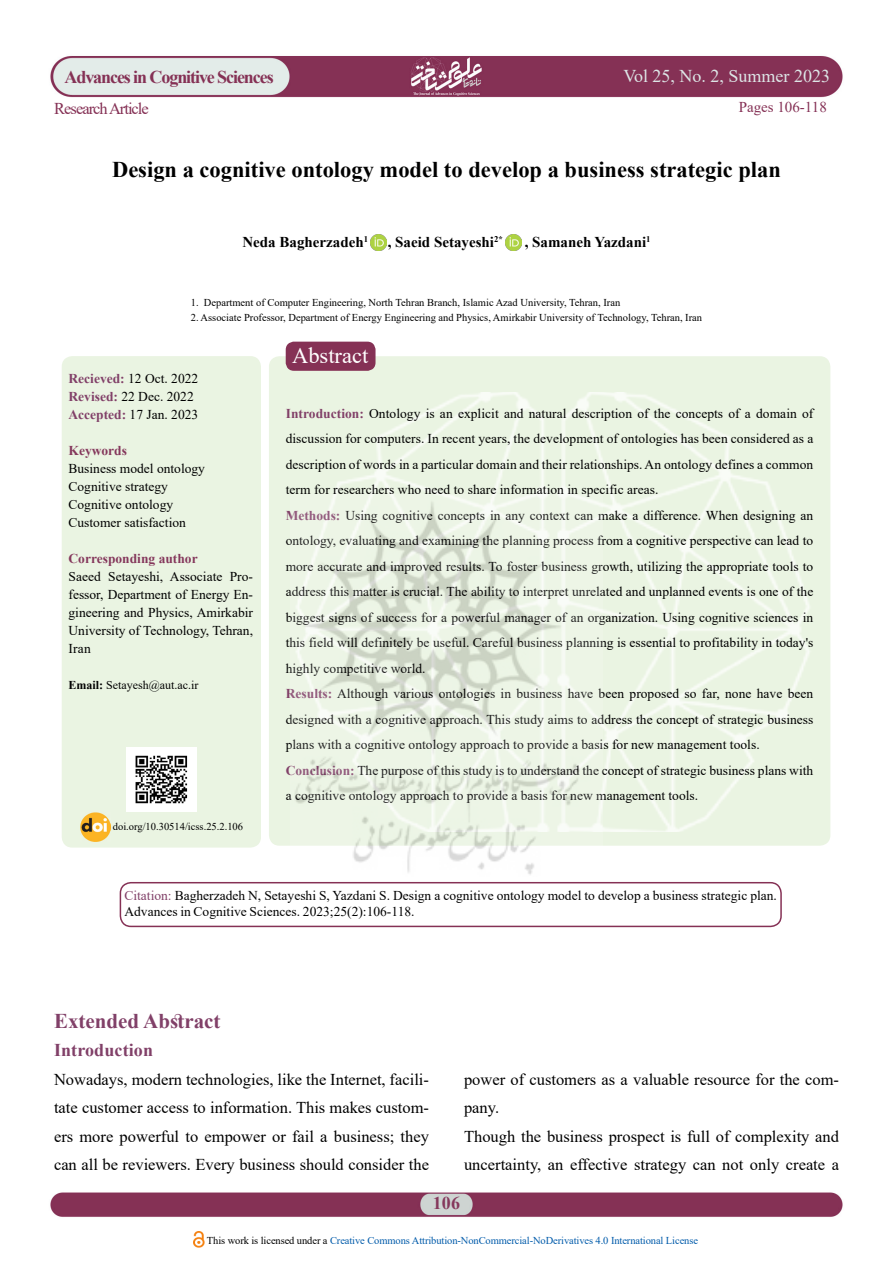
<style>
.page{position:relative;width:893px;height:1263px;background:#fff}
.page>*{position:absolute;margin:0;border:0;box-sizing:border-box;transform-origin:0 0}
.t1{font:700 22.5px "Times New Roman";color:#000}
.t2{font:22.5px "Times New Roman";color:#fff}
.t3{font:700 21px "Times New Roman";color:#814068}
.t4{font:700 18px "Times New Roman";letter-spacing:-.06em;color:#853155}
.t5{font:18px "Times New Roman";color:#dde5e6}
.t6{font:700 18px "Times New Roman";letter-spacing:.005em;color:#814068}
.t7{font:700 18px "Times New Roman";color:#85385c}
.t8{font:16.5px/28.5px "Times New Roman";color:#000}
.t9{font:16.5px "Times New Roman";letter-spacing:-.06em;color:#853155}
.t10{font:700 15px "Times New Roman";color:#000}
.t11{font:15px "Times New Roman";color:#853155}
.t12{font:13.5px/25.5px "Times New Roman";color:#000}
.t13{font:700 13.5px "Times New Roman";color:#85385c}
.t14{font:12px "Times New Roman";color:#000}
.t15{font:10.5px "Times New Roman";color:#000}
.t16{font:10.5px "Times New Roman";letter-spacing:-.01em;color:#005baa}
.t17{font:700 8.7px "Times New Roman";color:#000}
.s1{font-weight:700;color:#814068}
.s2{font-weight:700}
.s3{color:#814068}
.s4{color:#000}
</style>
<div class="page">
<img style="left:50px;top:56px;width:793px;height:1190px">
<div style="left:269px;top:356px;width:561px;height:490px;background:#eaf4e2;border-radius:11px"></div>
<img style="left:335px;top:393px;width:475px;height:439px">
<div style="left:62px;top:356px;width:199px;height:491px;background:#eaf4e2;border-radius:11px"></div>
<div style="left:286px;top:342px;width:89px;height:28px;background:#853155;border-radius:8px"></div>
<div style="left:286px;top:342px;width:90px;height:29px;border:2px solid #853155;border-radius:8px"></div>
<img style="left:80px;top:812px;width:30px;height:30px">
<img style="left:127px;top:747px;width:69px;height:64px">
<div style="left:120px;top:882px;width:662px;height:45px;border:2px solid #853155;border-radius:11px"></div>
<img style="left:194px;top:1231px;width:10px;height:17px">
<img style="left:505px;top:234px;width:16px;height:16px">
<img style="left:370px;top:234px;width:16px;height:16px">
<img style="left:290px;top:494px;width:313px;height:383px">
<h3 class="t4" style="left:65px;top:64px;width:211px">Advances in Cognitive Sciences</h3>
<p class="t9" style="left:54px;top:96px;width:96px">ResearchArticle</p>
<h3 class="t5" style="left:623px;top:63px;width:208px">Vol 25, No. 2, Summer 2023</h3>
<p class="t11" style="left:739px;top:97px;width:90px">Pages 106-118</p>
<h1 class="t1" style="left:112px;top:153px;width:670px">Design a cognitive ontology model to develop a business strategic plan</h1>
<p class="t17" style="left:364px;top:233px;width:6px">1</p>
<p class="t10" style="left:242px;top:231px;width:123px">Neda Bagherzadeh</p>
<p class="t17" style="left:494px;top:233px;width:10px">2*</p>
<p class="t10" style="left:388px;top:231px;width:108px">, Saeid Setayeshi</p>
<p class="t17" style="left:646px;top:233px;width:6px">1</p>
<p class="t10" style="left:525px;top:231px;width:123px">, Samaneh Yazdani</p>
<p class="t15" style="left:204px;top:295px;width:418px">Department of Computer Engineering, North Tehran Branch, Islamic Azad University, Tehran, Iran</p>
<p class="t15" style="left:191px;top:295px;width:9px">1.</p>
<p class="t15" style="left:191px;top:310px;width:513px">2. Associate Professor, Department of Energy Engineering and Physics, Amirkabir University of Technology, Tehran, Iran</p>
<p class="t12" style="left:69px;top:369px;width:131px;line-height:18px"><span class="s1">Recieved:</span> 12 Oct. 2022<br><span class="s1">Revised:</span> 22 Dec. 2022<br><span class="s1">Accepted:</span> 17 Jan. 2023</p>
<p class="t13" style="left:69px;top:440px;width:60px">Keywords</p>
<p class="t12" style="left:69px;top:459px;width:138px;line-height:18px">Business model ontology<br>Cognitive strategy<br>Cognitive ontology<br>Customer satisfaction</p>
<p class="t13" style="left:69px;top:548px;width:131px">Corresponding author</p>
<p class="t12" style="left:69px;top:563px;width:34px">Saeed</p>
<p class="t12" style="left:108px;top:563px;width:57px">Setayeshi,</p>
<p class="t12" style="left:170px;top:563px;width:54px">Associate</p>
<p class="t12" style="left:230px;top:563px;width:25px">Pro-</p>
<p class="t12" style="left:69px;top:581px;width:186px">fessor, Department of Energy En-</p>
<p class="t12" style="left:69px;top:599px;width:186px">gineering and Physics, Amirkabir</p>
<p class="t12" style="left:69px;top:620px;width:186px;line-height:18px">University of Technology, Tehran,<br>Iran</p>
<p class="t14" style="left:69px;top:676px;width:132px"><span class="s2">Email:</span> Setayesh@aut.ac i r.</p>
<p class="t15" style="left:113px;top:819px;width:132px">doi.org/10.30514/icss.25.2.106</p>
<h1 class="t2" style="left:292px;top:339px;width:78px">Abstract</h1>
<p class="t12" style="left:286px;top:400px;width:529px"><span class="s1">Introduction:</span> Ontology is an explicit and natural description of the concepts of a domain of discussion for computers In. recent years, the development of ontologies has been considered as a description of words in a particular domain and their relationships.An ontology defines a common term for researchers who need to share information in specific areas.<br><span class="s1">Methods:</span> Using cognitive concepts in any context can make a difference. When designing an ontology, evaluating and examining the planning process from a cognitive perspective can lead to more accurate and improved results. To foster business growth, utilizing the appropriate tools to address this matter is crucial. The ability to interpret unrelated and unplanned events is one of the biggest signs of success for a powerful manager of an organization. Using cognitive sciences in this field will definitely be useful. Careful business planning is essential to profitability in today s' highly competitive world.<br><span class="s1">Results:</span> Although various ontologies in business have been proposed so far, none have been designed with a cognitive approach. This study aims to address the concept of strategic business plans with a cognitive ontology approach to provide a basis for new management tools.<br><span class="s1">Conclusion:</span> The purpose of this study is to understand the concept of strategic business plans with a cognitive ontology approach to provide a basis for new management tools.</p>
<p class="t12" style="left:124px;top:887px;width:654px;line-height:16.5px"><span class="s3">Citation:</span> Bagherzadeh N, Setayeshi ,S Yazdani .S Design a cognitive ontology model to develop a business strategic plan.<br>Advances in Cognitive Sciences. 2023;25 (2) :106-118.</p>
<h2 class="t3" style="left:54px;top:1006px;width:168px">Extended Abstract</h2>
<h3 class="t6" style="left:54px;top:1037px;width:101px">Introduction</h3>
<p class="t8" style="left:54px;top:1064px;width:376px">Nowadays, modern technologies, like the Internet, facili-</p>
<p class="t8" style="left:54px;top:1093px;width:377px">tate customer access to information. This makes custom-</p>
<p class="t8" style="left:54px;top:1121px;width:377px">ers more powerful to empower or fail a business; they</p>
<p class="t8" style="left:54px;top:1150px;width:376px">can all be reviewers. Every business should consider the</p>
<p class="t8" style="left:464px;top:1064px;width:376px">power of customers as a valuable resource for the com-</p>
<p class="t8" style="left:464px;top:1093px;width:37px">pany.</p>
<p class="t8" style="left:464px;top:1121px;width:377px">Though the business prospect is full of complexity and uncertainty, an effective strategy can not only create a</p>
<h3 class="t7" style="left:433px;top:1190px;width:28px">106</h3>
<p class="t16" style="left:207px;top:1233px;width:493px"><span class="s4">This work is licensed under a</span> Creative Commons Attribution-NonCommercial-NoDerivatives 4.0 International License</p>
</div>
